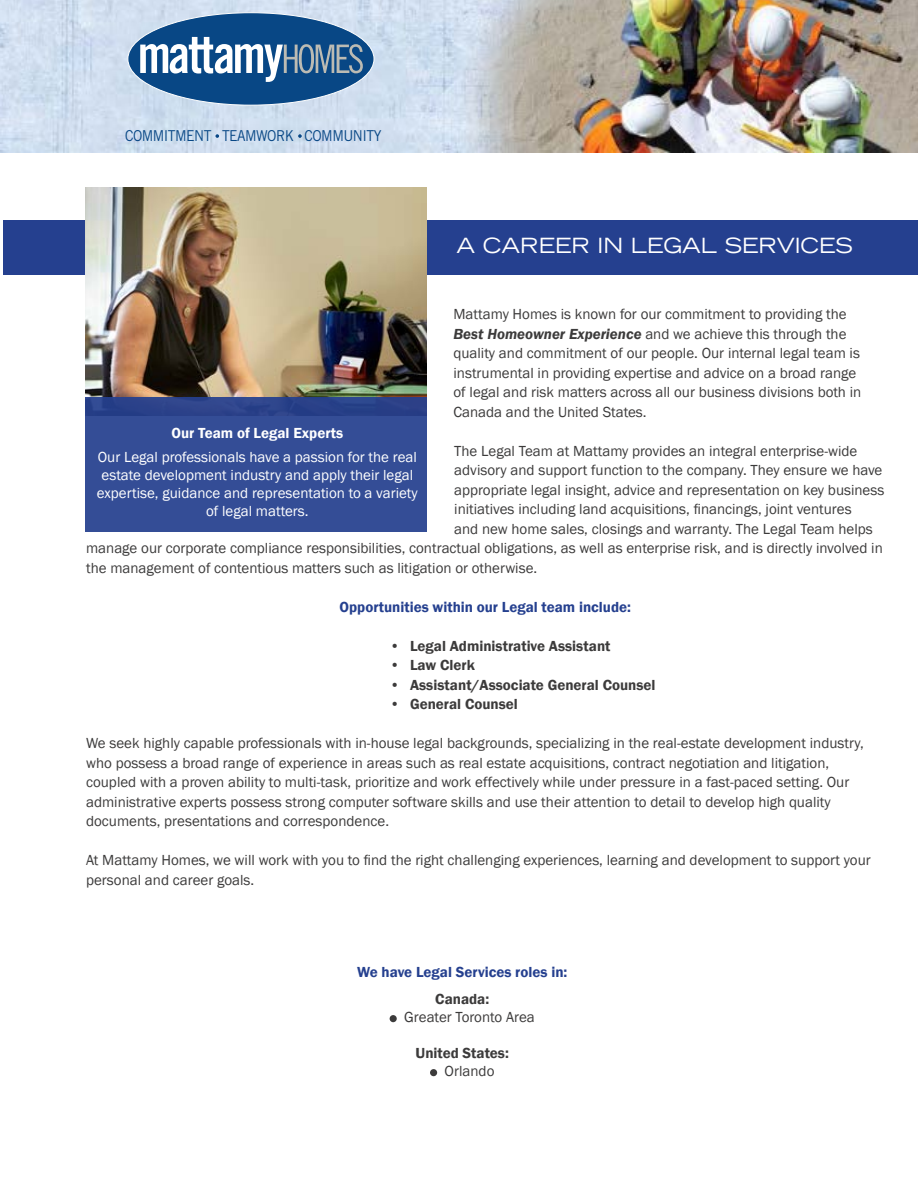
<style>
.page{position:relative;width:918px;height:1188px;background:#fff}
.page>*{position:absolute;margin:0;border:0;box-sizing:border-box;transform-origin:0 0}
.t1{font:expanded 21px "Trade Gothic LT Std";color:#fff}
.t2{font:15px/19.5px "Franklin Gothic";color:#3c3b3b}
.t3{font:15px/18px "Franklin Gothic";color:#fff;text-align:center}
.t4{font:600 15px "Franklin Gothic";color:#3c3b3b}
.t5{font:600 15px "Franklin Gothic";color:#25408f}
.t6{font:15px "Trade Gothic LT Std";letter-spacing:-.04em;color:#084785;scale:.93 1}
.t7{font:600 15px "Franklin Gothic";color:#fff}
.s1{font-weight:600;font-style:italic}
</style>
<div class="page">
<img style="left:1px;top:0;width:917px;height:153px">
<svg style="left:215px;top:134px;width:4px;height:4px"></svg>
<svg style="left:298px;top:134px;width:4px;height:4px"></svg>
<div style="left:128px;top:13px;width:246px;height:92px;background:#084785;border-radius:50%"></div>
<svg style="left:140px;top:37px;width:223px;height:45px"></svg>
<div style="left:3px;top:220px;width:914px;height:55px;background:#25408f"></div>
<img style="left:85px;top:188px;width:342px;height:209px">
<div style="left:85px;top:397px;width:342px;height:134px;background:linear-gradient(to bottom,#2f4790,#364f99)"></div>
<div style="left:390px;top:1015px;width:7px;height:7px;background:#3c3b3b;border-radius:50%"></div>
<div style="left:430px;top:1069px;width:7px;height:7px;background:#3c3b3b;border-radius:50%"></div>
<p class="t6" style="left:125px;top:127px;width:277px">COMMITMENT TEAMWORK COMMUNITY</p>
<h1 class="t1" style="left:456px;top:232px;width:398px">A CAREER IN LEGAL SERVICES</h1>
<p class="t2" style="left:454px;top:305px;width:409px">Mattamy Homes is known for our commitment to providing the <span class="s1">Best Homeowner Experience</span> and we achieve this through the quality and commitment of our people. Our internal legal team is instrumental in providing expertise and advice on a broad range of legal and risk matters across all our business divisions both in Canada and the United States.</p>
<p class="t2" style="left:454px;top:441px;width:405px">The Legal Team at Mattamy provides an integral enterprise-wide</p>
<p class="t2" style="left:454px;top:461px;width:430px">advisory and support function to the company. They ensure we have</p>
<p class="t2" style="left:454px;top:480px;width:432px">appropriate legal insight, advice and representation on key business</p>
<p class="t2" style="left:454px;top:500px;width:399px">initiatives including land acquisitions, financings, joint ventures</p>
<p class="t2" style="left:454px;top:519px;width:420px">and new home sales, closings and warranty. The Legal Team helps</p>
<p class="t2" style="left:86px;top:539px;width:798px">manage our corporate compliance responsibilities, contractual obligations, as well as enterprise risk, and is directly involved in</p>
<p class="t2" style="left:86px;top:558px;width:453px">the management of contentious matters such as litigation or otherwise.</p>
<p class="t5" style="left:340px;top:598px;width:293px">Opportunities within our Legal team include:</p>
<p class="t4" style="left:390px;top:637px;width:222px">• Legal Administrative Assistant</p>
<p class="t4" style="left:390px;top:656px;width:87px">• Law Clerk</p>
<p class="t4" style="left:390px;top:676px;width:267px">• Assistant/Associate General Counsel</p>
<p class="t4" style="left:390px;top:695px;width:130px">• General Counsel</p>
<p class="t2" style="left:86px;top:734px;width:779px">We seek highly capable professionals with in-house legal backgrounds, specializing in the real-estate development industry, who possess a broad range of experience in areas such as real estate acquisitions, contract negotiation and litigation, coupled with a proven ability to multi-task, prioritize and work effectively while under pressure in a fast-paced setting. Our administrative experts possess strong computer software skills and use their attention to detail to develop high quality documents, presentations and correspondence.</p>
<p class="t2" style="left:86px;top:851px;width:786px">At Mattamy Homes, we will work with you to find the right challenging experiences, learning and development to support your personal and career goals.</p>
<p class="t7" style="left:172px;top:424px;width:173px">Our Team of Legal Experts</p>
<p class="t3" style="left:97px;top:449px;width:322px">Our Legal professionals have a passion for the real estate development industry and apply their legal expertise, guidance and representation to a variety of legal matters.</p>
<p class="t5" style="left:357px;top:963px;width:212px">We have Legal Services roles in:</p>
<p class="t4" style="left:435px;top:990px;width:55px">Canada:</p>
<p class="t2" style="left:404px;top:1008px;width:132px">Greater Toronto Area</p>
<p class="t4" style="left:416px;top:1044px;width:95px">United States:</p>
<p class="t2" style="left:445px;top:1062px;width:51px">Orlando</p>
</div>
